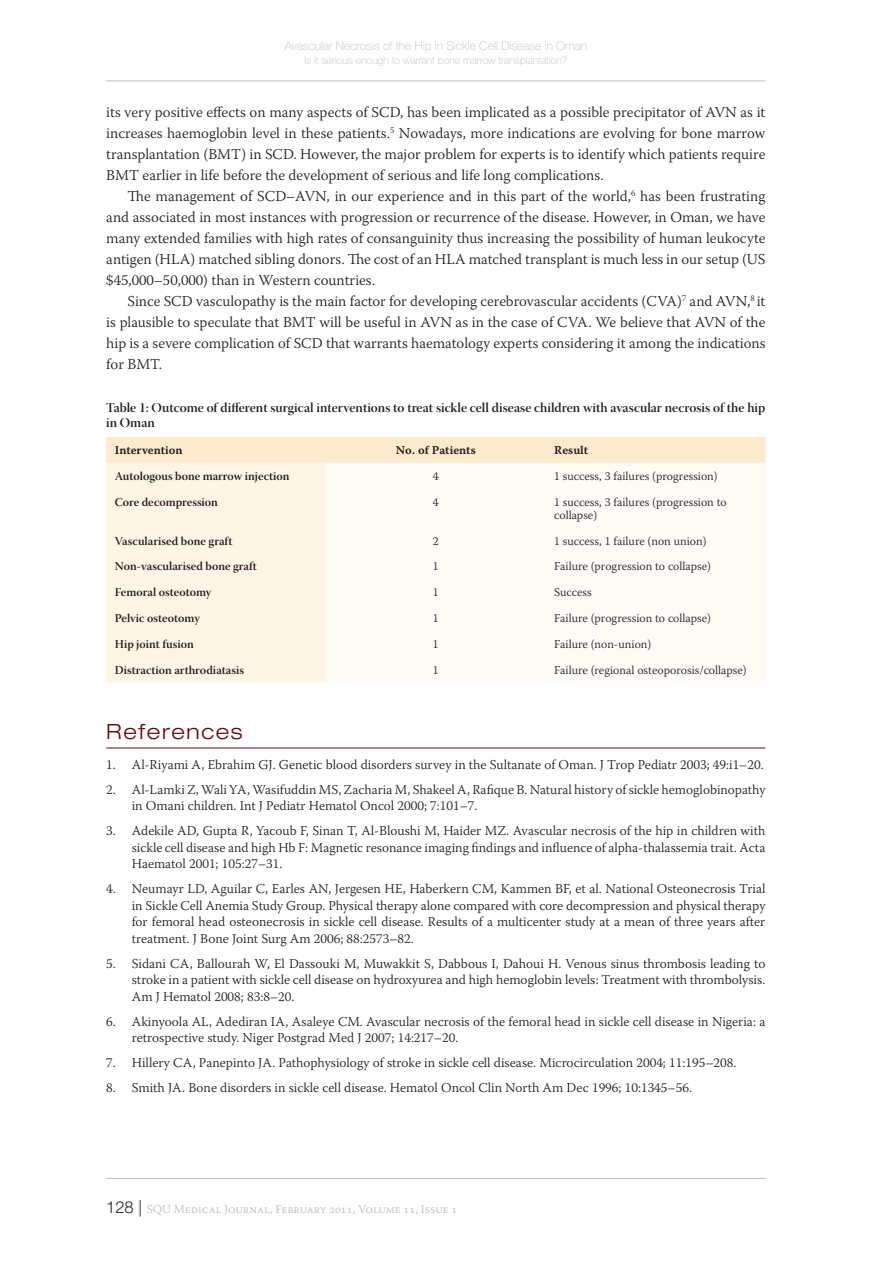
<style>
.page{position:relative;width:893px;height:1263px;background:#fff}
.page>*{position:absolute;margin:0;border:0;box-sizing:border-box;transform-origin:0 0}
.Heading1{font:300 expanded 21px "Helvetica Neue LT Pro";letter-spacing:.075em;color:#60080e}
.Text_Para_2{font:300 15px/21px "Warnock Pro";color:#231f20;text-align:justify}
.References{font:300 13.5px/16.5px "Warnock Pro";color:#231f20;text-align:justify}
.Text_Para_1{font:13.5px/15px "Warnock Pro Semibold Disp";color:#231f20}
.Table_Text{font:300 12px/12.8px "Warnock Pro";letter-spacing:-.01em;color:#231f20}
.Table_Subheading_NoP{font:12px "Warnock Pro Semibold Subh";color:#231f20}
.t1{font:100 12px "Helvetica Neue LT Pro";color:#bcbdc0}
.Footer_Right{font:300 12px "Warnock Pro";color:#bcbdc0}
.Table_Text_Heading{font:12px "Warnock Pro Semibold Capt";color:#231f20}
.t2{font:100 10.5px "Helvetica Neue LT Pro";color:#bcbdc0}
.s1{font-family:"Helvetica Neue LT Pro";font-size:16.5px;color:#231f20}
</style>
<div class="page">
<hr style="left:106px;top:81px;width:659px;height:1px;background:#bcbdc0">
<hr style="left:106px;top:1178px;width:659px;height:1px;background:#bcbdc0">
<hr style="left:106px;top:748px;width:659px;height:1px;background:#60080e">
<div style="left:106px;top:437px;width:659px;height:26px;background:#feeacc"></div>
<div style="left:106px;top:463px;width:220px;height:219px;background:#fef5e5"></div>
<p class="t1" style="left:285px;top:39px;width:304px">Avascular Necrosis of the Hip in Sickle Cell Disease in Oman</p>
<p class="t2" style="left:304px;top:54px;width:264px">Is it serious enough to warrant bone marrow transplantation?</p>
<p class="Text_Para_2" style="left:106px;top:102px;width:661px">its very positive effects on many aspects of SCD, has been implicated as a possible precipitator of AVN as it increases haemoglobin level in these patients.<sup>5</sup> Nowadays, more indications are evolving for bone marrow transplantation (BMT) in SCD. However, the major problem for experts is to identify which patients require BMT earlier in life before the development of serious and life long complications.</p>
<p class="Text_Para_2" style="left:106px;top:186px;width:661px;text-indent:21px">The management of SCD–AVN, in our experience and in this part of the world,<sup>6</sup> has been frustrating and associated in most instances with progression or recurrence of the disease. However, in Oman, we have many extended families with high rates of consanguinity thus increasing the possibility of human leukocyte antigen (HLA) matched sibling donors. The cost of an HLA matched transplant is much less in our setup (US $45,000–50,000) than in Western countries.</p>
<p class="Text_Para_2" style="left:106px;top:291px;width:661px;text-indent:21px">Since SCD vasculopathy is the main factor for developing cerebrovascular accidents (CVA)<sup>7</sup> and AVN,<sup>8</sup> it is plausible to speculate that BMT will be useful in AVN as in the case of CVA. We believe that AVN of the hip is a severe complication of SCD that warrants haematology experts considering it among the indications for BMT.</p>
<p class="Text_Para_1" style="left:106px;top:400px;width:660px">Table 1: Outcome of different surgical interventions to treat sickle cell disease children with avascular necrosis of the hip in Oman</p>
<p class="Table_Text_Heading" style="left:115px;top:443px;width:69px">Intervention</p>
<p class="Table_Text_Heading" style="left:396px;top:443px;width:82px">No. of Patients</p>
<p class="Table_Text_Heading" style="left:554px;top:443px;width:36px">Result</p>
<p class="Table_Subheading_NoP" style="left:115px;top:469px;width:176px">Autologous bone marrow injection</p>
<p class="Table_Text" style="left:433px;top:470px;width:7px">4</p>
<p class="Table_Text" style="left:554px;top:470px;width:165px">1 success, 3 failures (progression)</p>
<p class="Table_Subheading_NoP" style="left:115px;top:495px;width:105px">Core decompression</p>
<p class="Table_Text" style="left:433px;top:495px;width:7px">4</p>
<p class="Table_Text" style="left:554px;top:495px;width:174px">1 success, 3 failures (progression to collapse)</p>
<p class="Table_Subheading_NoP" style="left:115px;top:533px;width:119px">Vascularised bone graft</p>
<p class="Table_Text" style="left:433px;top:534px;width:7px">2</p>
<p class="Table_Text" style="left:554px;top:534px;width:154px">1 success, 1 failure (non union)</p>
<p class="Table_Subheading_NoP" style="left:115px;top:559px;width:144px">Non-vascularised bone graft</p>
<p class="Table_Text" style="left:433px;top:560px;width:7px">1</p>
<p class="Table_Text" style="left:554px;top:560px;width:158px">Failure (progression to collapse)</p>
<p class="Table_Subheading_NoP" style="left:115px;top:585px;width:98px">Femoral osteotomy</p>
<p class="Table_Text" style="left:433px;top:586px;width:7px">1</p>
<p class="Table_Text" style="left:554px;top:586px;width:39px">Success</p>
<p class="Table_Subheading_NoP" style="left:115px;top:611px;width:87px">Pelvic osteotomy</p>
<p class="Table_Text" style="left:433px;top:612px;width:7px">1</p>
<p class="Table_Text" style="left:554px;top:612px;width:158px">Failure (progression to collapse)</p>
<p class="Table_Subheading_NoP" style="left:115px;top:637px;width:80px">Hip joint fusion</p>
<p class="Table_Text" style="left:433px;top:637px;width:7px">1</p>
<p class="Table_Text" style="left:554px;top:637px;width:99px">Failure (non-union)</p>
<p class="Table_Subheading_NoP" style="left:115px;top:663px;width:131px">Distraction arthrodiatasis</p>
<p class="Table_Text" style="left:433px;top:663px;width:7px">1</p>
<p class="Table_Text" style="left:554px;top:663px;width:194px">Failure (regional osteoporosis/collapse)</p>
<p class="Heading1" style="left:106px;top:719px;width:138px">References</p>
<p class="References" style="left:106px;top:756px;width:659px">1. Al-Riyami A, Ebrahim GJ. Genetic blood disorders survey in the Sultanate of Oman. J Trop Pediatr 2003; 49:i1–20.</p>
<p class="References" style="left:132px;top:781px;width:635px;text-indent:-26px">2. Al-Lamki Z, Wali YA, Wasifuddin MS, Zacharia M, Shakeel A, Rafique B. Natural history of sickle hemoglobinopathy in Omani children. Int J Pediatr Hematol Oncol 2000; 7:101–7.</p>
<p class="References" style="left:132px;top:822px;width:635px;text-indent:-26px">3. Adekile AD, Gupta R, Yacoub F, Sinan T, Al-Bloushi M, Haider MZ. Avascular necrosis of the hip in children with sickle cell disease and high Hb F: Magnetic resonance imaging findings and influence of alpha-thalassemia trait. Acta Haematol 2001; 105:27–31.</p>
<p class="References" style="left:132px;top:880px;width:635px;text-indent:-26px">4. Neumayr LD, Aguilar C, Earles AN, Jergesen HE, Haberkern CM, Kammen BF, et al. National Osteonecrosis Trial in Sickle Cell Anemia Study Group. Physical therapy alone compared with core decompression and physical therapy for femoral head osteonecrosis in sickle cell disease. Results of a multicenter study at a mean of three years after treatment. J Bone Joint Surg Am 2006; 88:2573–82.</p>
<p class="References" style="left:132px;top:955px;width:635px;text-indent:-26px">5. Sidani CA, Ballourah W, El Dassouki M, Muwakkit S, Dabbous I, Dahoui H. Venous sinus thrombosis leading to stroke in a patient with sickle cell disease on hydroxyurea and high hemoglobin levels: Treatment with thrombolysis.<br>Am J Hematol 2008; 83:8–20.</p>
<p class="References" style="left:132px;top:1013px;width:635px;text-indent:-26px">6. Akinyoola AL, Adediran IA, Asaleye CM. Avascular necrosis of the femoral head in sickle cell disease in Nigeria: a retrospective study. Niger Postgrad Med J 2007; 14:217–20.</p>
<p class="References" style="left:106px;top:1054px;width:632px">7. Hillery CA, Panepinto JA. Pathophysiology of stroke in sickle cell disease. Microcirculation 2004; 11:195–208.</p>
<p class="References" style="left:106px;top:1079px;width:587px">8. Smith JA. Bone disorders in sickle cell disease. Hematol Oncol Clin North Am Dec 1996; 10:1345–56.</p>
<p class="Footer_Right" style="left:106px;top:1201px;width:353px"><span class="s1">128 |</span> SQU Medical Journal, February 2011, Volume 11, Issue 1</p>
</div>
